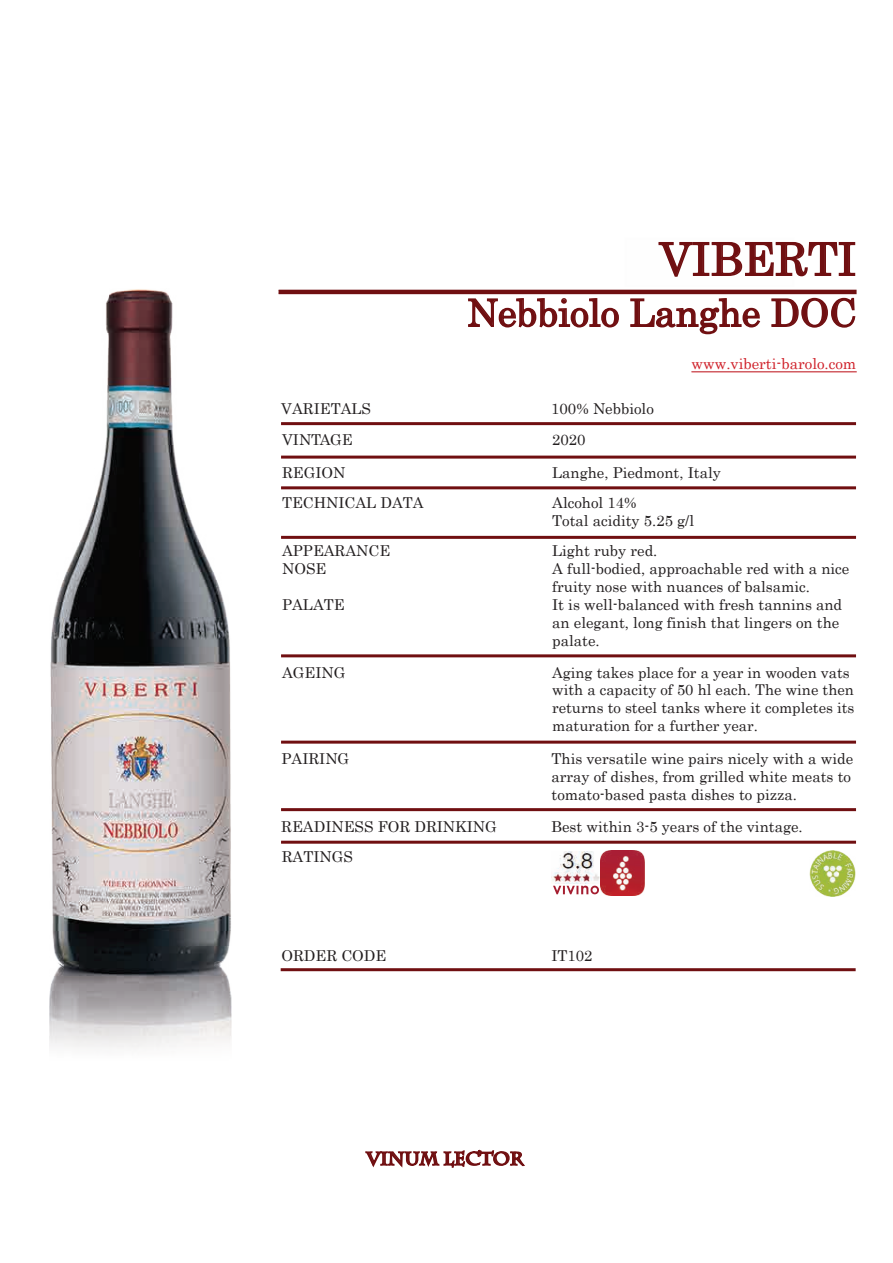
<style>
.page{position:relative;width:893px;height:1263px;background:#fff}
.page>*{position:absolute;margin:0;border:0;box-sizing:border-box;transform-origin:0 0}
.t1{font:45px "Century";color:#700f11}
.t2{font:37.5px "Century";color:#700f11}
.t3{font:700 18px "Charlemagne Std";color:#700f11}
.t4{font:15px/18px "Century";color:#231f20}
.t5{font:15px "Century";color:#cf2029}
.t6{font:14.85px/17.9px "Century";color:#231f20}
</style>
<div class="page">
<hr style="left:278px;top:290px;width:579px;height:4px;background:#700f11">
<div style="left:281px;top:456px;width:575px;height:3px;border:2px solid #700f11"></div>
<div style="left:281px;top:486px;width:575px;height:3px;border:2px solid #700f11"></div>
<div style="left:281px;top:654px;width:575px;height:3px;border:2px solid #700f11"></div>
<div style="left:281px;top:741px;width:575px;height:3px;border:2px solid #700f11"></div>
<div style="left:281px;top:808px;width:575px;height:3px;border:2px solid #700f11"></div>
<div style="left:281px;top:841px;width:575px;height:3px;border:2px solid #700f11"></div>
<svg style="left:468px;top:298px;width:151px;height:30px"></svg>
<svg style="left:630px;top:298px;width:131px;height:37px"></svg>
<svg style="left:771px;top:297px;width:85px;height:31px"></svg>
<div style="left:281px;top:968px;width:575px;height:3px;border:2px solid #700f11"></div>
<svg style="left:658px;top:241px;width:198px;height:36px"></svg>
<div style="left:281px;top:422px;width:575px;height:3px;border:2px solid #700f11"></div>
<svg style="left:365px;top:1149px;width:160px;height:19px"></svg>
<hr style="left:691px;top:371px;width:166px;height:1px;background:#cf2029">
<div style="left:281px;top:536px;width:575px;height:3px;border:2px solid #700f11"></div>
<img style="left:553px;top:885px;width:46px;height:10px">
<img style="left:551px;top:851px;width:49px;height:32px">
<img style="left:600px;top:851px;width:45px;height:44px">
<img style="left:809px;top:850px;width:46px;height:46px">
<img style="left:50px;top:289px;width:181px;height:759px">
<h1 class="t1" style="left:659px;top:221px;width:198px">VIBERTI</h1>
<h2 class="t2" style="left:467px;top:281px;width:390px">Nebbiolo Langhe DOC</h2>
<p class="t4" style="left:281px;top:398px;width:91px">VARIETALS</p>
<p class="t4" style="left:551px;top:398px;width:104px">100% Nebbiolo</p>
<p class="t5" style="left:691px;top:351px;width:166px">www.viberti-barolo.com</p>
<p class="t4" style="left:282px;top:429px;width:72px">VINTAGE</p>
<p class="t4" style="left:552px;top:429px;width:35px">2020</p>
<p class="t4" style="left:282px;top:462px;width:65px">REGION</p>
<p class="t4" style="left:552px;top:462px;width:170px">Langhe, Piedmont, Italy</p>
<p class="t4" style="left:282px;top:492px;width:143px">TECHNICAL DATA</p>
<p class="t4" style="left:552px;top:492px;width:144px">Alcohol 14%<br>Total acidity 5.25 g/l</p>
<p class="t4" style="left:282px;top:540px;width:110px">APPEARANCE</p>
<p class="t4" style="left:552px;top:540px;width:107px">Light ruby red.</p>
<p class="t4" style="left:282px;top:558px;width:46px">NOSE</p>
<p class="t4" style="left:552px;top:558px;width:299px">A full-bodied, approachable red with a nice fruity nose with nuances of balsamic.</p>
<p class="t4" style="left:282px;top:594px;width:64px">PALATE</p>
<p class="t4" style="left:552px;top:594px;width:292px">It is well-balanced with fresh tannins and an elegant, long finish that lingers on the palate.</p>
<p class="t4" style="left:282px;top:662px;width:65px">AGEING</p>
<p class="t6" style="left:552px;top:662px;width:304px">Aging takes place for a year in wooden vats with a capacity of 50 hl each. The wine then returns to steel tanks where it completes its maturation for a further year.</p>
<p class="t4" style="left:281px;top:749px;width:69px">PAIRING</p>
<p class="t4" style="left:551px;top:749px;width:303px">This versatile wine pairs nicely with a wide array of dishes, from grilled white meats to tomato-based pasta dishes to pizza.</p>
<p class="t4" style="left:281px;top:816px;width:217px">READINESS FOR DRINKING</p>
<p class="t4" style="left:551px;top:816px;width:253px">Best within 3-5 years of the vintage.</p>
<p class="t4" style="left:282px;top:847px;width:73px">RATINGS</p>
<p class="t4" style="left:281px;top:945px;width:106px">ORDER CODE</p>
<p class="t4" style="left:551px;top:945px;width:43px">IT102</p>
<p class="t3" style="left:367px;top:1148px;width:158px">VINUM LECTOR</p>
</div>
